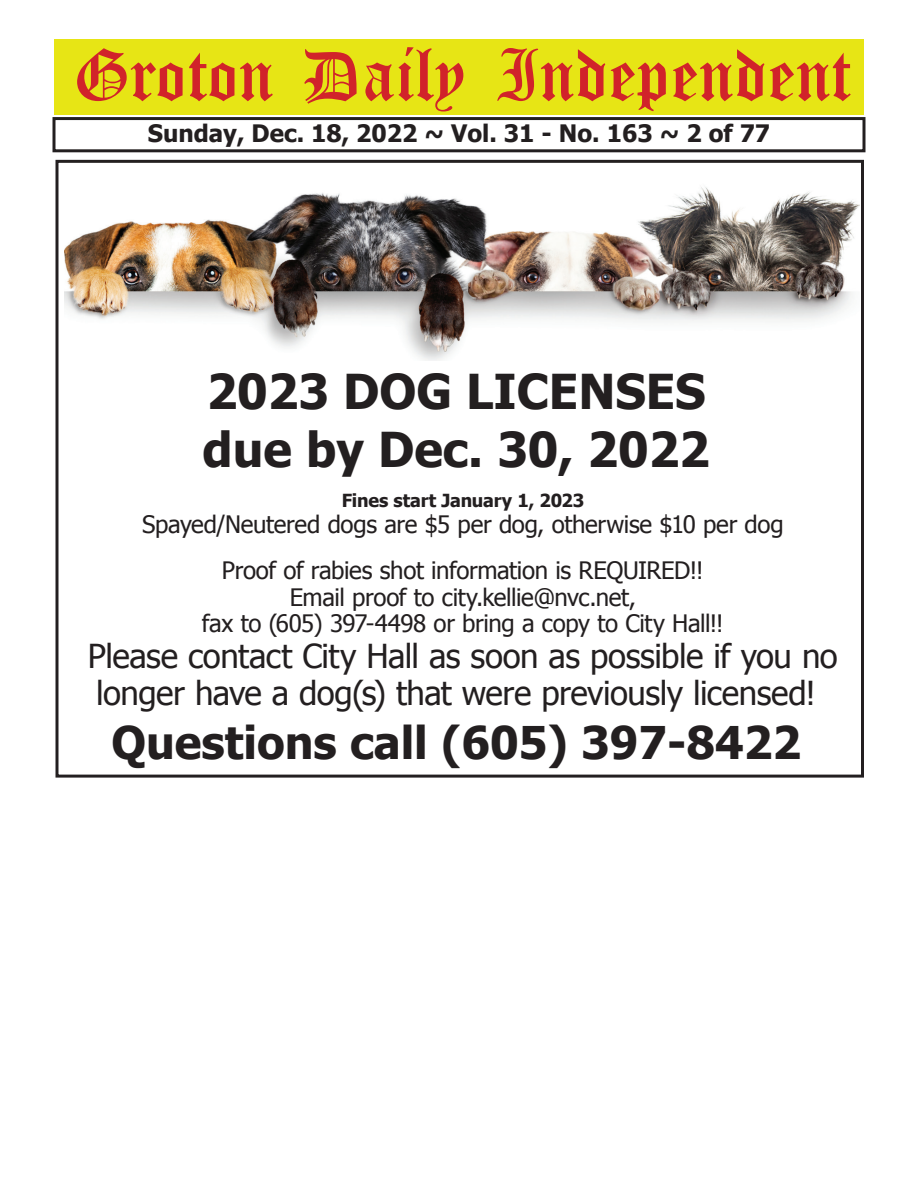
<style>
.page{position:relative;width:918px;height:1188px;background:#fff}
.page>*{position:absolute;margin:0;border:0;box-sizing:border-box;transform-origin:0 0}
.t1{font:54px "Old English Five";color:#d1232a}
.t2{font:700 48px/57.6px "Tahoma";color:#231f20}
.t3{font:700 45px "Tahoma";color:#231f20}
.t4{font:33px/36.3px "Tahoma";letter-spacing:-.015em;color:#231f20}
.t5{font:24px/46.2px "Tahoma";letter-spacing:-.015em;color:#231f20;text-align:center}
.t6{font:700 24px "Tahoma";color:#231f20}
.t7{font:700 18px "Tahoma";letter-spacing:-.01em;color:#231f20}
</style>
<div class="page">
<div style="left:52px;top:117px;width:814px;height:35px;border:3px solid #231f20"></div>
<div style="left:54px;top:40px;width:810px;height:75px;background:#e7e515"></div>
<div style="left:56px;top:160px;width:808px;height:618px;border:3px solid #231f20"></div>
<img style="left:64px;top:187px;width:795px;height:173px">
<h1 class="t1" style="left:73px;top:50px;width:779px">Groton Daily Independent</h1>
<p class="t6" style="left:148px;top:116px;width:624px">Sunday, Dec. 18, 2022 ~ Vol. 31 - No. 163 ~ 2 of 77</p>
<h2 class="t2" style="left:203px;top:360px;width:509px">2023 DOG LICENSES due by Dec. 30, 2022</h2>
<p class="t7" style="left:342px;top:487px;width:244px">Fines start January 1, 2023</p>
<p class="t5" style="left:142px;top:500px;width:643px">Spayed/Neutered dogs are $5 per dog, otherwise $10 per dog<br>Proof of rabies shot information is REQUIRED!!</p>
<p class="t5" style="left:202px;top:582px;width:523px;line-height:26.4px">Email proof to city.kellie@nvc.net,<br>fax to (605) 397-4498 or bring a copy to City Hall!!</p>
<h3 class="t4" style="left:88px;top:637px;width:751px">Please contact City Hall as soon as possible if you no longer have a dog(s) that were previously licensed!</h3>
<h3 class="t3" style="left:111px;top:711px;width:691px">Questions call (605) 397-8422</h3>
</div>
